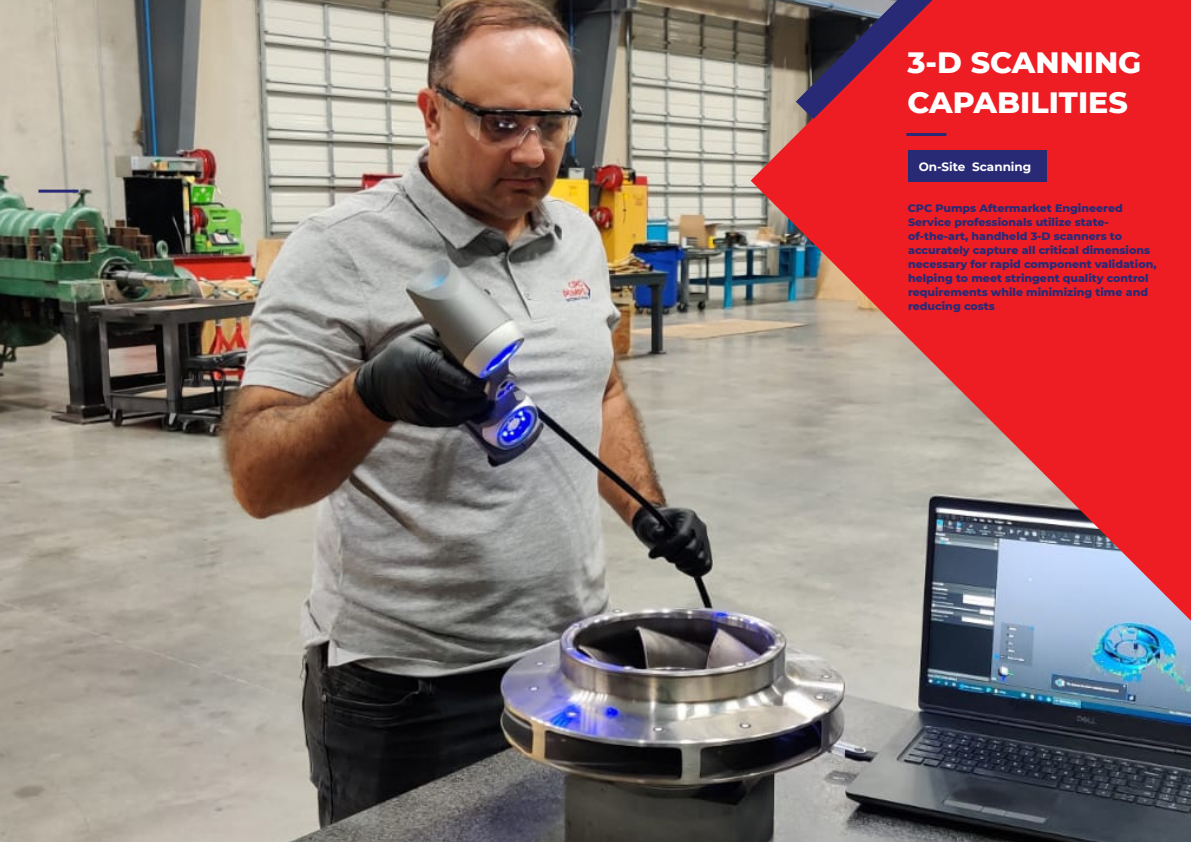
<style>
.page{position:relative;width:1191px;height:842px;background:#fff}
.page>*{position:absolute;margin:0;border:0;box-sizing:border-box;transform-origin:0 0}
.Product_name{font:800 30px "Montserrat";color:#fff}
.Sub_headline{font:700 12px "Montserrat";color:#fff}
.Bullets{font:800 11px/14px "Montserrat";color:#292a75}
</style>
<div class="page">
<img style="left:0;top:0;width:1191px;height:842px">
<svg style="left:750px;top:0;width:441px;height:621px;background:#cf5a5c"></svg>
<svg style="left:796px;top:0;width:136px;height:119px;background:#852d41"></svg>
<hr style="left:38px;top:190px;width:40px;height:3px;background:#292a75">
<div style="left:908px;top:151px;width:139px;height:31px;background:#292a75"></div>
<hr style="left:906px;top:133px;width:40px;height:3px;background:#292a75">
<p class="Product_name" style="left:907px;top:40px;width:235px">3-D SCANNING</p>
<p class="Product_name" style="left:907px;top:80px;width:222px">CAPABILITIES</p>
<p class="Sub_headline" style="left:918px;top:158px;width:114px">On-Site Scanning</p>
<p class="Bullets" style="left:908px;top:201px;width:250px">CPC Pumps Aftermarket Engineered Service professionals utilize state&shy;of-the-art, handheld 3-D scanners to accurately capture all critical dimensions necessary for rapid component validation, helping to meet stringent quality control requirements while minimizing time and reducing costs</p>
</div>
